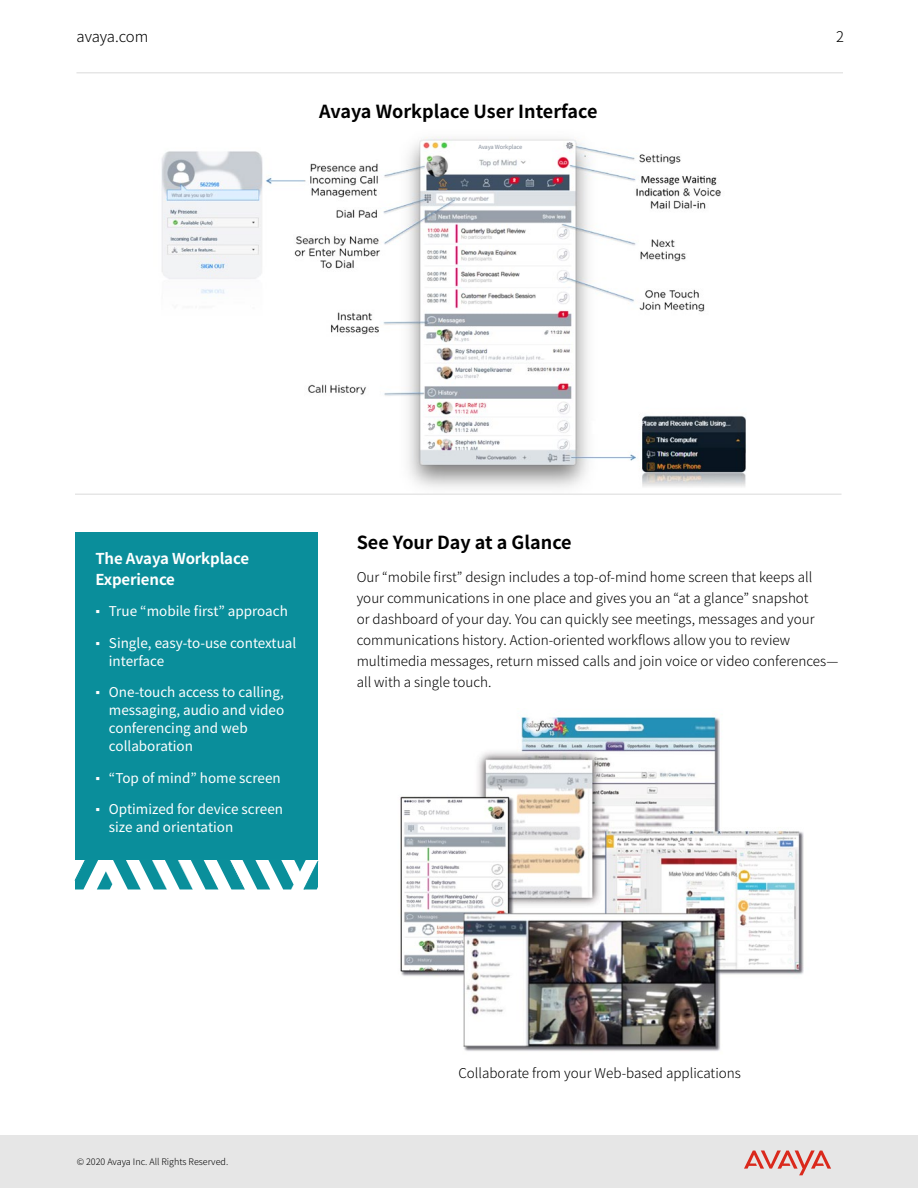
<style>
.page{position:relative;width:918px;height:1188px;background:#fff}
.page>*{position:absolute;margin:0;border:0;box-sizing:border-box;transform-origin:0 0}
.t1{font:700 18px "Noto Sans CJ Kjp";color:#000}
.t2{font:700 15px/21px "Noto Sans CJ Kjp";letter-spacing:-.01em;color:#fff}
.t3{font:300 15px "Noto Sans CJ Kjp";letter-spacing:-.01em;color:#000}
.t4{font:300 14.7px "Noto Sans CJ Kjp";color:#000}
.t5{font:300 13.5px/21px "Noto Sans CJ Kjp";color:#000}
.t6{font:13.5px/18px "Noto Sans CJ Kjp";color:#fff}
.t7{font:300 9px "Noto Sans CJ Kjp";color:#000}
.t8{font:500 5.7px "Noto Sans CJ Kjp";letter-spacing:-.025em;color:#98a0ab}
.s1{font-family:"Arial"}
</style>
<div class="page">
<img style="left:161px;top:136px;width:585px;height:352px">
<div style="left:473px;top:144px;width:54px;height:8px;background:#fff"></div>
<div style="left:75px;top:532px;width:242px;height:327px;background:#0a8e9b"></div>
<img style="left:400px;top:717px;width:404px;height:334px">
<svg style="left:75px;top:859px;width:243px;height:30px"></svg>
<div style="left:0;top:1136px;width:918px;height:52px;background:#e6e6e6"></div>
<svg style="left:744px;top:1150px;width:87px;height:25px"></svg>
<hr style="left:77px;top:72px;width:766px;height:1px;background:#e6e6e6">
<hr style="left:75px;top:493px;width:767px;height:2px;background:#e6e6e6">
<p class="t3" style="left:77px;top:28px;width:73px">avaya.com</p>
<p class="t4" style="left:836px;top:28px;width:9px">2</p>
<h1 class="t1" style="left:319px;top:101px;width:280px">Avaya Workplace User Interface</h1>
<p class="t8" style="left:478px;top:144px;width:46px">Avaya Workplace</p>
<p class="t2" style="left:95px;top:548px;width:155px">The Avaya Workplace<br>Experience</p>
<p class="t6" style="left:95px;top:603px;width:194px"><span class="s1">▪</span> True “mobile first” approach</p>
<p class="t6" style="left:109px;top:634px;width:189px;text-indent:-13px"><span class="s1">▪</span> Single, easy-to-use contextual interface</p>
<p class="t6" style="left:109px;top:684px;width:177px;text-indent:-13px"><span class="s1">▪</span> One-touch access to calling, messaging, audio and video conferencing and web collaboration</p>
<p class="t6" style="left:95px;top:769px;width:187px"><span class="s1">▪</span> “Top of mind” home screen</p>
<p class="t6" style="left:109px;top:801px;width:176px;text-indent:-13px"><span class="s1">▪</span> Optimized for device screen size and orientation</p>
<h1 class="t1" style="left:357px;top:532px;width:217px">See Your Day at a Glance</h1>
<p class="t5" style="left:357px;top:567px;width:483px">Our “mobile first” design includes a top-of-mind home screen that keeps all your communications in one place and gives you an “at a glance” snapshot<br>or dashboard of your day. You can quickly see meetings, messages and your communications history. Action-oriented workflows allow you to review multimedia messages, return missed calls and join voice or video conferences— all with a single touch.</p>
<p class="t7" style="left:77px;top:1157px;width:153px">© 2020 Avaya Inc. All Rights Reserved.</p>
<p class="t5" style="left:458px;top:1063px;width:284px">Collaborate from your Web-based applications</p>
</div>
